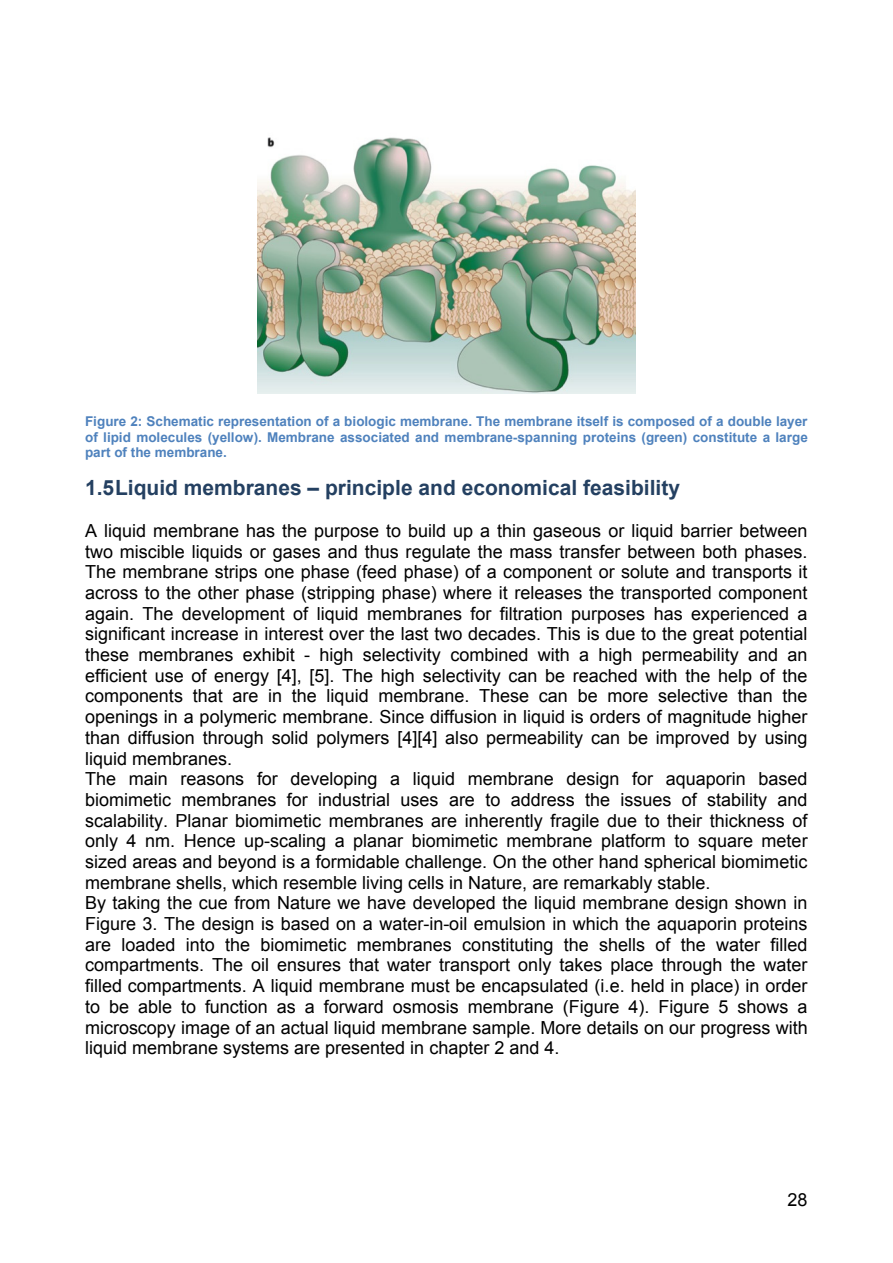
<style>
.page{position:relative;width:893px;height:1263px;background:#fff}
.page>*{position:absolute;margin:0;border:0;box-sizing:border-box;transform-origin:0 0}
.t1{font:700 21px "Arial";color:#244061}
.t2{font:18px/20.7px "Arial";color:#000}
.t3{font:700 13.5px/15.6px "Arial";color:#4f82bd;text-align:justify}
</style>
<div class="page">
<img style="left:257px;top:137px;width:378px;height:256px">
<p class="t3" style="left:85px;top:414px;width:724px">Figure 2: Schematic representation of a biologic membrane. The membrane itself is composed of a double layer of lipid molecules (yellow). Membrane associated and membrane-spanning proteins (green) constitute a large part of the membrane.</p>
<p class="t1" style="left:85px;top:476px;width:596px">1.5 Liquid membranes – principle and economical feasibility</p>
<p class="t2" style="left:85px;top:520px;width:724px">A liquid membrane has the purpose to build up a thin gaseous or liquid barrier between two miscible liquids or gases and thus regulate the mass transfer between both phases.<br>The membrane strips one phase (feed phase) of a component or solute and transports it across to the other phase (stripping phase) where it releases the transported component again. The development of liquid membranes for filtration purposes has experienced a significant increase in interest over the last two decades. This is due to the great potential these membranes exhibit - high selectivity combined with a high permeability and an efficient use of energy [4], [5]. The high selectivity can be reached with the help of the components that are in the liquid membrane. These can be more selective than the openings in a polymeric membrane. Since diffusion in liquid is orders of magnitude higher than diffusion through solid polymers [4][4] also permeability can be improved by using liquid membranes.<br>The main reasons for developing a liquid membrane design for aquaporin based biomimetic membranes for industrial uses are to address the issues of stability and scalability. Planar biomimetic membranes are inherently fragile due to their thickness of only 4 nm. Hence up-scaling a planar biomimetic membrane platform to square meter sized areas and beyond is a formidable challenge. On the other hand spherical biomimetic membrane shells, which resemble living cells in Nature, are remarkably stable.<br>By taking the cue from Nature we have developed the liquid membrane design shown in Figure 3. The design is based on a water-in-oil emulsion in which the aquaporin proteins are loaded into the biomimetic membranes constituting the shells of the water filled compartments. The oil ensures that water transport only takes place through the water filled compartments. A liquid membrane must be encapsulated (i.e. held in place) in order to be able to function as a forward osmosis membrane (Figure 4). Figure 5 shows a microscopy image of an actual liquid membrane sample. More details on our progress with liquid membrane systems are presented in chapter 2 and 4.</p>
<p class="t2" style="left:787px;top:1189px;width:21px">28</p>
</div>
